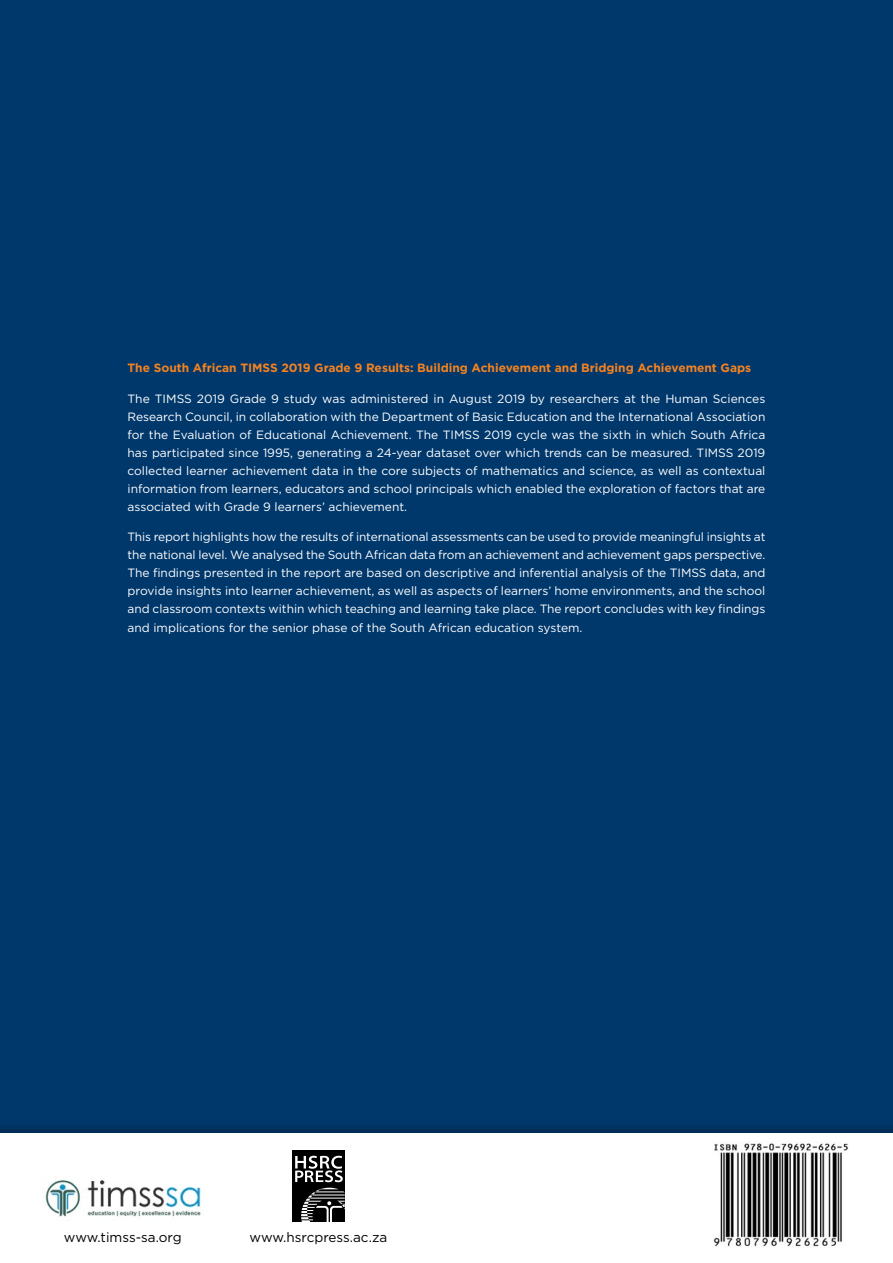
<style>
.page{position:relative;width:893px;height:1263px;background:#00386c}
.page>*{position:absolute;margin:0;border:0;box-sizing:border-box;transform-origin:0 0}
.t1{font:13.5px "Gotham";color:#000}
.t1-2{font:12px/18px "Gotham";color:#fff;text-align:justify}
.None-2{font:700 12px "Gotham";color:#f58220}
</style>
<div class="page">
<div style="left:0;top:1119px;width:893px;height:144px;background:#000;opacity:.25"></div>
<div style="left:0;top:1133px;width:893px;height:130px;background:#fff"></div>
<img style="left:714px;top:1143px;width:134px;height:104px">
<img style="left:45px;top:1176px;width:156px;height:41px">
<div style="left:292px;top:1151px;width:53px;height:71px;background:#000"></div>
<svg style="left:295px;top:1156px;width:48px;height:26px"></svg>
<svg style="left:301px;top:1188px;width:44px;height:34px"></svg>
<p class="None-2" style="left:128px;top:360px;width:625px">The South African TIMSS 2019 Grade 9 Results: Building Achievement and Bridging Achievement Gaps</p>
<p class="t1-2" style="left:128px;top:389px;width:639px">The TIMSS 2019 Grade 9 study was administered in August 2019 by researchers at the Human Sciences Research Council, in collaboration with the Department of Basic Education and the International Association for the Evaluation of Educational Achievement. The TIMSS 2019 cycle was the sixth in which South Africa has participated since 1995, generating a 24-year dataset over which trends can be measured. TIMSS 2019 collected learner achievement data in the core subjects of mathematics and science, as well as contextual information from learners, educators and school principals which enabled the exploration of factors that are associated with Grade 9 learners’ achievement.</p>
<p class="t1-2" style="left:128px;top:528px;width:639px">This report highlights how the results of international assessments can be used to provide meaningful insights at the national level. We analysed the South African data from an achievement and achievement gaps perspective.<br>The findings presented in the report are based on descriptive and inferential analysis of the TIMSS data, and provide insights into learner achievement, as well as aspects of learners’ home environments, and the school and classroom contexts within which teaching and learning take place. The report concludes with key findings and implications for the senior phase of the South African education system.</p>
<p class="t1" style="left:64px;top:1228px;width:119px">www.timss-sa.org</p>
<p class="t1" style="left:250px;top:1228px;width:139px">www.hsrcpress.ac.za</p>
</div>
